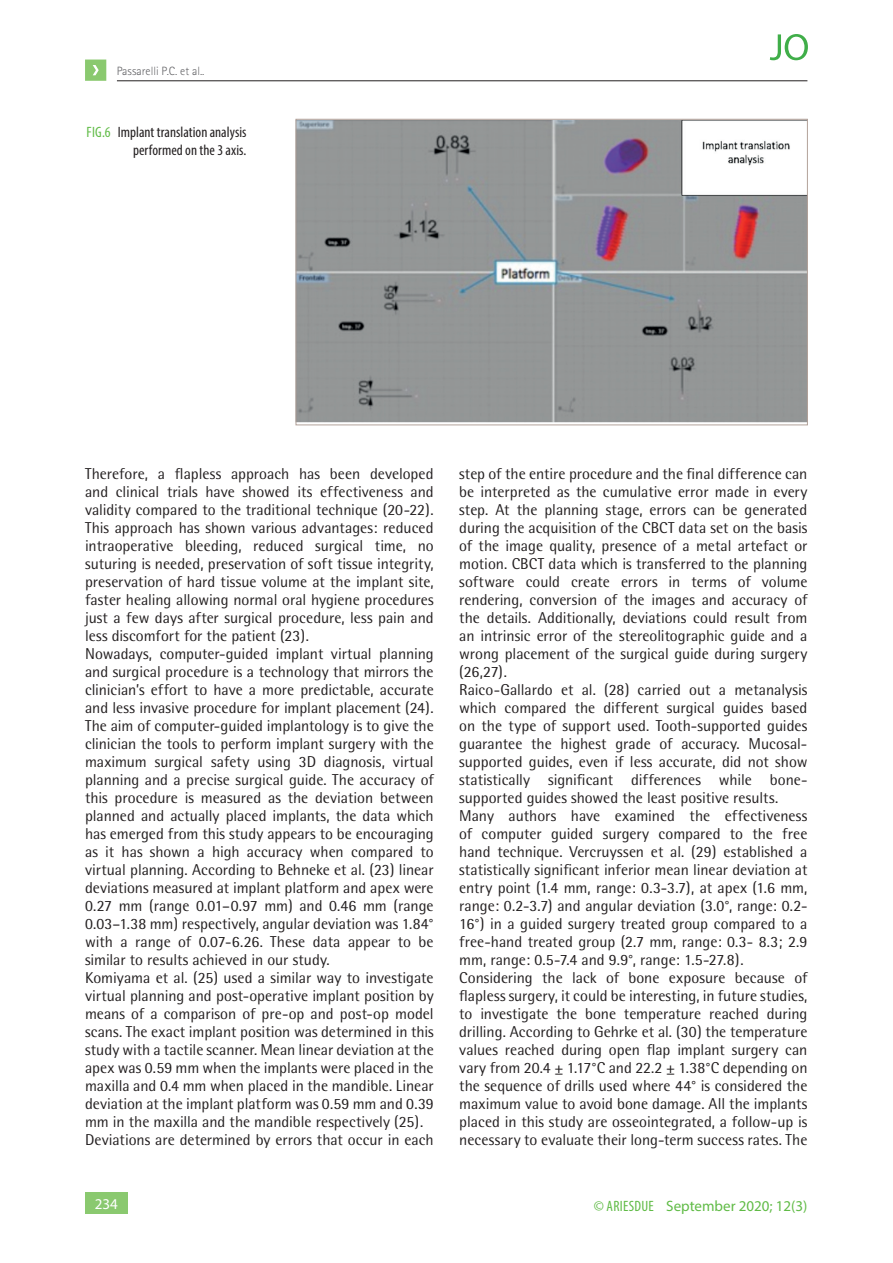
<style>
.page{position:relative;width:893px;height:1263px;background:#fff}
.page>*{position:absolute;margin:0;border:0;box-sizing:border-box;transform-origin:0 0}
.t1{font:15.75px/18px "Rotis Semi Sans";color:#231f20}
.t2{font:condensed 15px/18px "Myriad Pro";letter-spacing:.005em;color:#231f20;text-align:right}
.t3{font:15px "Myriad Pro";color:#60bb46}
.t4{font:15px "Myriad Pro";color:#fff}
.t5{font:300 12px "Rotis Sans Serif";color:#636366}
.s1{color:#60bb46}
.s2{font-stretch:condensed}
</style>
<div class="page">
<div style="left:85px;top:1193px;width:43px;height:21px;background:#8ac96f"></div>
<svg style="left:85px;top:60px;width:21px;height:21px"></svg>
<hr style="left:117px;top:81px;width:690px;height:1px;background:#231f20">
<svg style="left:770px;top:34px;width:38px;height:26px"></svg>
<img style="left:298px;top:121px;width:508px;height:302px">
<div style="left:296px;top:119px;width:512px;height:306px;border:1px solid #b3a29a"></div>
<p class="t5" style="left:117px;top:64px;width:89px">Passarelli P.C. et al..</p>
<p class="t2" style="left:87px;top:123px;width:161px"><span class="s1">FIG.6</span> Implant translation analysis performed on the 3 axis.</p>
<p class="t1" style="left:85px;top:465px;width:350px">Therefore, a flapless approach has been developed and clinical trials have showed its effectiveness and validity compared to the traditional technique (20-22).<br>This approach has shown various advantages: reduced intraoperative bleeding, reduced surgical time, no suturing is needed, preservation of soft tissue integrity, preservation of hard tissue volume at the implant site, faster healing allowing normal oral hygiene procedures just a few days after surgical procedure, less pain and less discomfort for the patient (23).<br>Nowadays, computer-guided implant virtual planning and surgical procedure is a technology that mirrors the clinician’s effort to have a more predictable, accurate and less invasive procedure for implant placement (24).<br>The aim of computer-guided implantology is to give the clinician the tools to perform implant surgery with the maximum surgical safety using 3D diagnosis, virtual planning and a precise surgical guide. The accuracy of this procedure is measured as the deviation between planned and actually placed implants, the data which has emerged from this study appears to be encouraging as it has shown a high accuracy when compared to virtual planning. According to Behneke et al. (23) linear deviations measured at implant platform and apex were 0.27 mm (range 0.01–0.97 mm) and 0.46 mm (range 0.03–1.38 mm) respectively, angular deviation was 1.84° with a range of 0.07-6.26. These data appear to be similar to results achieved in our study.<br>Komiyama et al. (25) used a similar way to investigate virtual planning and post-operative implant position by means of a comparison of pre-op and post-op model scans. The exact implant position was determined in this study with a tactile scanner. Mean linear deviation at the apex was 0.59 mm when the implants were placed in the maxilla and 0.4 mm when placed in the mandible. Linear deviation at the implant platform was 0.59 mm and 0.39 mm in the maxilla and the mandible respectively (25).<br>Deviations are determined by errors that occur in each</p>
<p class="t1" style="left:459px;top:465px;width:350px">step of the entire procedure and the final difference can be interpreted as the cumulative error made in every step. At the planning stage, errors can be generated during the acquisition of the CBCT data set on the basis of the image quality, presence of a metal artefact or motion. CBCT data which is transferred to the planning software could create errors in terms of volume rendering, conversion of the images and accuracy of the details. Additionally, deviations could result from an intrinsic error of the stereolitographic guide and a wrong placement of the surgical guide during surgery (26,27).<br>Raico-Gallardo et al. (28) carried out a metanalysis which compared the different surgical guides based on the type of support used. Tooth-supported guides guarantee the highest grade of accuracy. Mucosal&shy;supported guides, even if less accurate, did not show statistically significant differences while bone&shy;supported guides showed the least positive results.<br>Many authors have examined the effectiveness of computer guided surgery compared to the free hand technique. Vercruyssen et al. (29) established a statistically significant inferior mean linear deviation at entry point (1.4 mm, range: 0.3-3.7), at apex (1.6 mm, range: 0.2-3.7) and angular deviation (3.0°, range: 0.2- 16°) in a guided surgery treated group compared to a free-hand treated group (2.7 mm, range: 0.3- 8.3; 2.9 mm, range: 0.5-7.4 and 9.9°, range: 1.5-27.8).<br>Considering the lack of bone exposure because of flapless surgery, it could be interesting, in future studies, to investigate the bone temperature reached during drilling. According to Gehrke et al. (30) the temperature values reached during open flap implant surgery can vary from 20.4 ± 1.17°C and 22.2 ± 1.38°C depending on the sequence of drills used where 44° is considered the maximum value to avoid bone damage. All the implants placed in this study are osseointegrated, a follow-up is necessary to evaluate their long-term success rates. The</p>
<p class="t4" style="left:95px;top:1195px;width:25px">234</p>
<p class="t3" style="left:594px;top:1196px;width:215px"><span class="s2">© ARIESDUE</span> September 2020; 12(3)</p>
</div>
